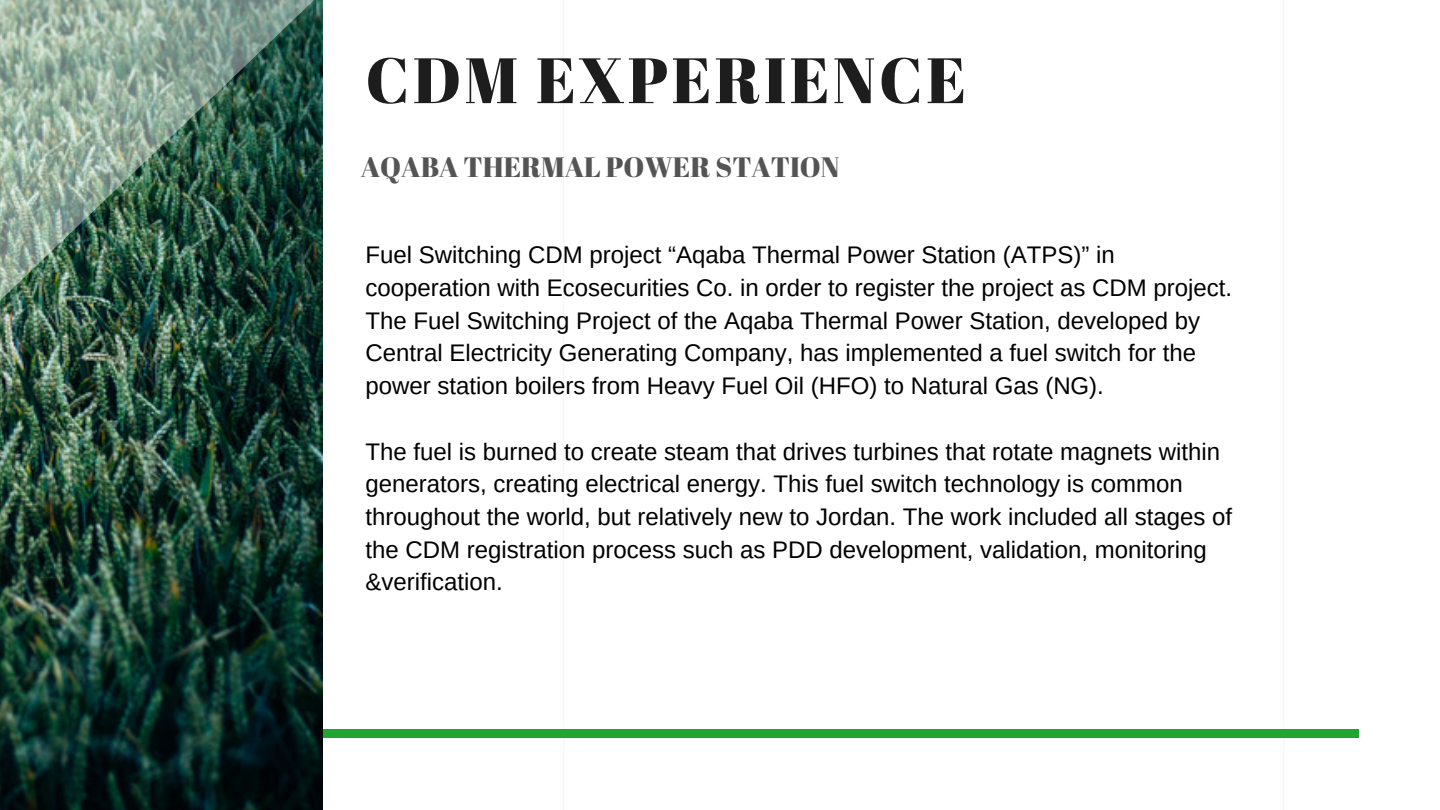
<style>
.page{position:relative;width:1440px;height:810px;background:#fff}
.page>*{position:absolute;margin:0;border:0;box-sizing:border-box;transform-origin:0 0}
.t1{font:64px "Abril Fatface";letter-spacing:.05em;color:#1d1d1d}
.t2{font:28px "Abril Fatface";color:#545454}
.t3{font:24px/32.7px "Arimo";color:#000}
</style>
<div class="page">
<div style="left:81px;top:729px;width:1278px;height:9px;background:#1fa531"></div>
<img style="left:0;top:309px;width:322px;height:501px">
<img style="left:0;top:0;width:322px;height:309px">
<h1 class="t1" style="left:366px;top:35px;width:602px">CDM EXPERIENCE</h1>
<p class="t2" style="left:361px;top:148px;width:480px">AQABA THERMAL POWER STATION</p>
<p class="t3" style="left:366px;top:239px;width:868px">Fuel Switching CDM project “Aqaba Thermal Power Station (ATPS)” in cooperation with Ecosecurities Co. in order to register the project as CDM project.<br>The Fuel Switching Project of the Aqaba Thermal Power Station, developed by Central Electricity Generating Company, has implemented a fuel switch for the power station boilers from Heavy Fuel Oil (HFO) to Natural Gas (NG).</p>
<p class="t3" style="left:366px;top:435px;width:868px">The fuel is burned to create steam that drives turbines that rotate magnets within generators, creating electrical energy. This fuel switch technology is common throughout the world, but relatively new to Jordan. The work included all stages of the CDM registration process such as PDD development, validation, monitoring &amp;verification.</p>
</div>
